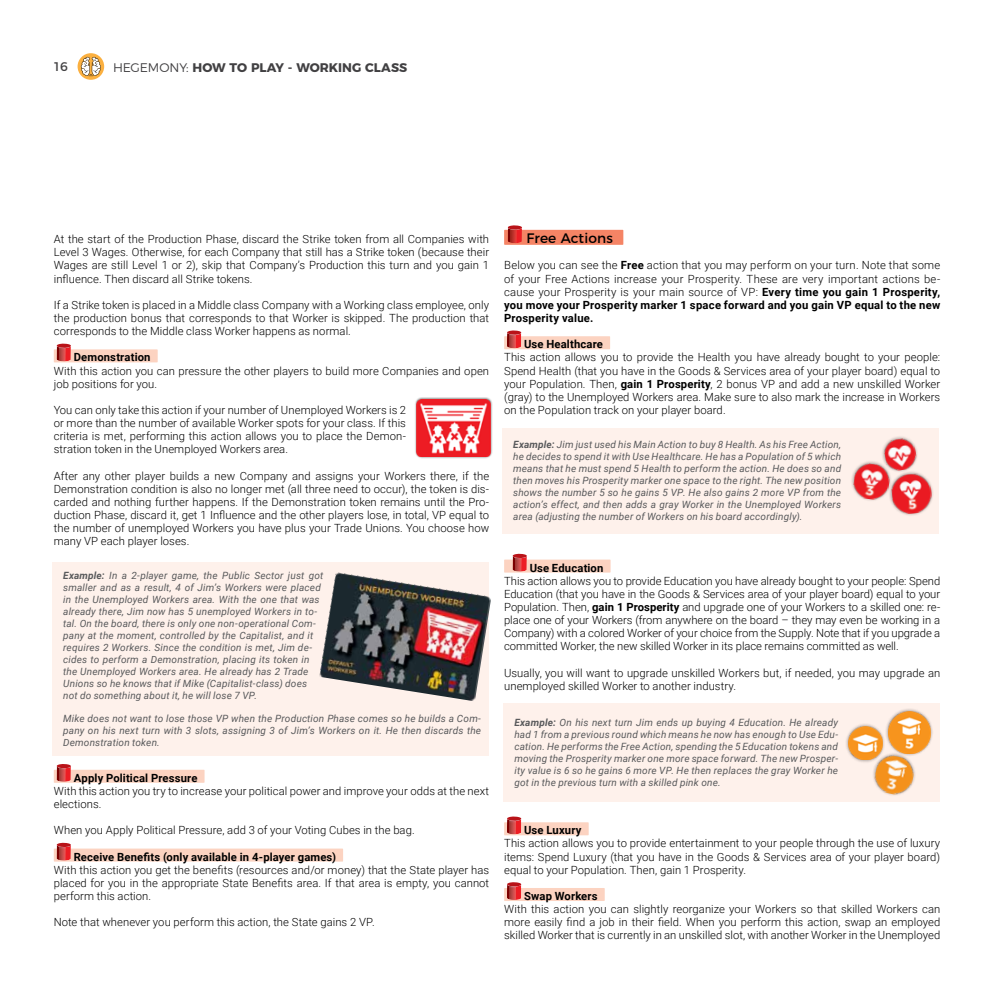
<style>
.page{position:relative;width:993px;height:993px;background:#fff}
.page>*{position:absolute;margin:0;border:0;box-sizing:border-box;transform-origin:0 0}
.t1{font:13.75px "Montserrat";letter-spacing:.01em;color:#000}
.t2{font:700 12.5px "Montserrat";letter-spacing:.005em;color:#414042}
.t3{font:12.5px "Montserrat";color:#414042}
.t4{font:300 11.25px/13.1px "Roboto";letter-spacing:.005em;color:#000;text-align:justify}
.t5{font:700 11.25px "Roboto";letter-spacing:.01em;color:#000}
.t6{font:italic 10px/12px "Roboto";letter-spacing:.015em;color:#58595b;text-align:justify}
.s1{font-weight:300}
.s2{font-weight:700}
</style>
<div class="page">
<div style="left:78px;top:53px;width:26px;height:27px;background:#fbb040;border-radius:50%"></div>
<svg style="left:80px;top:57px;width:21px;height:20px"></svg>
<div style="left:54px;top:349px;width:104px;height:13px;background:#fcd3c1"></div>
<div style="left:54px;top:769px;width:150px;height:13px;background:#fcd3c1"></div>
<div style="left:54px;top:848px;width:289px;height:13px;background:#fcd3c1"></div>
<svg style="left:56px;top:343px;width:16px;height:18px"></svg>
<svg style="left:56px;top:764px;width:16px;height:17px"></svg>
<svg style="left:56px;top:842px;width:16px;height:18px"></svg>
<div style="left:504px;top:230px;width:119px;height:15px;background:#f58465"></div>
<div style="left:504px;top:336px;width:106px;height:13px;background:#fcd3c1"></div>
<div style="left:504px;top:559px;width:106px;height:13px;background:#fcd3c1"></div>
<div style="left:504px;top:822px;width:84px;height:13px;background:#fcd3c1"></div>
<div style="left:504px;top:887px;width:100px;height:13px;background:#fcd3c1"></div>
<svg style="left:506px;top:225px;width:17px;height:18px"></svg>
<svg style="left:506px;top:330px;width:16px;height:18px"></svg>
<svg style="left:511px;top:553px;width:16px;height:18px"></svg>
<svg style="left:506px;top:816px;width:16px;height:18px"></svg>
<svg style="left:506px;top:882px;width:16px;height:17px"></svg>
<div style="left:503px;top:702px;width:436px;height:99px;background:#fef1eb"></div>
<div style="left:52px;top:561px;width:436px;height:194px;background:#fef1eb"></div>
<div style="left:502px;top:428px;width:436px;height:105px;background:#fef1eb"></div>
<div style="left:414px;top:396px;width:79px;height:62px;background:#000;opacity:.5"></div>
<img style="left:416px;top:399px;width:74px;height:57px">
<img style="left:319px;top:572px;width:172px;height:129px">
<svg style="left:851px;top:436px;width:66px;height:65px"></svg>
<img style="left:889px;top:472px;width:44px;height:43px">
<div style="left:844px;top:722px;width:41px;height:41px;background:#000;opacity:.5"></div>
<img style="left:848px;top:726px;width:33px;height:33px">
<svg style="left:867px;top:748px;width:17px;height:15px"></svg>
<img style="left:871px;top:752px;width:44px;height:43px">
<div style="left:884px;top:707px;width:49px;height:49px;background:#000;opacity:.5"></div>
<img style="left:887px;top:711px;width:43px;height:42px">
<p class="t3" style="left:53px;top:56px;width:16px">16</p>
<p class="t2" style="left:113px;top:58px;width:295px"><span class="s1">HEGEMONY:</span> HOW TO PLAY - WORKING CLASS</p>
<p class="t4" style="left:54px;top:232px;width:436px">At the start of the Production Phase, discard the Strike token from all Companies with Level 3 Wages. Otherwise, for each Company that still has a Strike token (because their Wages are still Level 1 or 2), skip that Company’s Production this turn and you gain 1 influence. Then discard all Strike tokens.</p>
<p class="t4" style="left:54px;top:298px;width:436px">If a Strike token is placed in a Middle class Company with a Working class employee, only the production bonus that corresponds to that Worker is skipped. The production that corresponds to the Middle class Worker happens as normal.</p>
<p class="t5" style="left:74px;top:349px;width:78px">Demonstration</p>
<p class="t4" style="left:54px;top:363px;width:436px">With this action you can pressure the other players to build more Companies and open job positions for you.</p>
<p class="t4" style="left:54px;top:403px;width:353px">You can only take this action if your number of Unemployed Workers is 2 or more than the number of available Worker spots for your class. If this criteria is met, performing this action allows you to place the Demon&shy;stration token in the Unemployed Workers area.</p>
<p class="t4" style="left:54px;top:468px;width:437px">After any other player builds a new Company and assigns your Workers there, if the Demonstration condition is also no longer met (all three need to occur), the token is dis&shy;carded and nothing further happens. If the Demonstration token remains until the Pro&shy;duction Phase, discard it, get 1 Influence and the other players lose, in total, VP equal to the number of unemployed Workers you have plus your Trade Unions. You choose how many VP each player loses.</p>
<p class="t6" style="left:63px;top:569px;width:262px;text-align:left"><span class="s2">Example:</span> In a 2-player game, the Public Sector just got smaller and as a result, 4 of Jim’s Workers were placed in the Unemployed Workers area. With the one that was already there, Jim now has 5 unemployed Workers in to&shy;tal. On the board, there is only one non-operational Com&shy;pany at the moment, controlled by the Capitalist, and it requires 2 Workers. Since the condition is met, Jim de&shy;cides to perform a Demonstration, placing its token in the Unemployed Workers area. He already has 2 Trade Unions so he knows that if Mike (Capitalist-class) does not do something about it, he will lose 7 VP.</p>
<p class="t6" style="left:63px;top:711px;width:419px">Mike does not want to lose those VP when the Production Phase comes so he builds a Com&shy;pany on his next turn with 3 slots, assigning 3 of Jim’s Workers on it. He then discards the Demonstration token.</p>
<p class="t5" style="left:74px;top:769px;width:125px">Apply Political Pressure</p>
<p class="t4" style="left:54px;top:783px;width:436px">With this action you try to increase your political power and improve your odds at the next elections.</p>
<p class="t4" style="left:54px;top:823px;width:362px">When you Apply Political Pressure, add 3 of your Voting Cubes in the bag.</p>
<p class="t5" style="left:74px;top:848px;width:264px">Receive Benefits (only available in 4-player games)</p>
<p class="t4" style="left:54px;top:862px;width:437px">With this action you get the benefits (resources and/or money) that the State player has placed for you in the appropriate State Benefits area. If that area is empty, you cannot perform this action.</p>
<p class="t4" style="left:54px;top:914px;width:322px">Note that whenever you perform this action, the State gains 2 VP.</p>
<p class="t1" style="left:526px;top:227px;width:88px">Free Actions</p>
<p class="t4" style="left:504px;top:258px;width:437px">Below you can see the <span class="s2">Free</span> action that you may perform on your turn. Note that some of your Free Actions increase your Prosperity. These are very important actions be&shy;cause your Prosperity is your main source of VP: <span class="s2">Every time you gain 1 Prosperity, you move your Prosperity marker 1 space forward and you gain VP equal to the new Prosperity value.</span></p>
<p class="t5" style="left:524px;top:336px;width:80px">Use Healthcare</p>
<p class="t4" style="left:504px;top:350px;width:437px">This action allows you to provide the Health you have already bought to your people:<br>Spend Health (that you have in the Goods &amp; Services area of your player board) equal to your Population. Then, <span class="s2">gain 1 Prosperity</span>, 2 bonus VP and add a new unskilled Worker (gray) to the Unemployed Workers area. Make sure to also mark the increase in Workers on the Population track on your player board.</p>
<p class="t6" style="left:513px;top:438px;width:329px"><span class="s2">Example:</span> Jim just used his Main Action to buy 8 Health. As his Free Action, he decides to spend it with Use Healthcare. He has a Population of 5 which means that he must spend 5 Health to perform the action. He does so and then moves his Prosperity marker one space to the right. The new position shows the number 5 so he gains 5 VP. He also gains 2 more VP from the action’s effect, and then adds a gray Worker in the Unemployed Workers area (adjusting the number of Workers on his board accordingly).</p>
<p class="t5" style="left:529px;top:559px;width:75px">Use Education</p>
<p class="t4" style="left:504px;top:573px;width:437px">This action allows you to provide Education you have already bought to your people: Spend Education (that you have in the Goods &amp; Services area of your player board) equal to your Population. Then, <span class="s2">gain 1 Prosperity</span> and upgrade one of your Workers to a skilled one: re&shy;place one of your Workers (from anywhere on the board – they may even be working in a Company) with a colored Worker of your choice from the Supply. Note that if you upgrade a committed Worker, the new skilled Worker in its place remains committed as well.</p>
<p class="t4" style="left:504px;top:665px;width:437px">Usually, you will want to upgrade unskilled Workers but, if needed, you may upgrade an unemployed skilled Worker to another industry.</p>
<p class="t6" style="left:514px;top:716px;width:325px"><span class="s2">Example:</span> On his next turn Jim ends up buying 4 Education. He already had 1 from a previous round which means he now has enough to Use Edu&shy;cation. He performs the Free Action, spending the 5 Education tokens and moving the Prosperity marker one more space forward. The new Prosper&shy;ity value is 6 so he gains 6 more VP. He then replaces the gray Worker he got in the previous turn with a skilled pink one.</p>
<p class="t5" style="left:524px;top:822px;width:59px">Use Luxury</p>
<p class="t4" style="left:504px;top:836px;width:437px">This action allows you to provide entertainment to your people through the use of luxury items: Spend Luxury (that you have in the Goods &amp; Services area of your player board) equal to your Population. Then, gain 1 Prosperity.</p>
<p class="t5" style="left:524px;top:887px;width:75px">Swap Workers</p>
<p class="t4" style="left:504px;top:901px;width:437px">With this action you can slightly reorganize your Workers so that skilled Workers can more easily find a job in their field. When you perform this action, swap an employed skilled Worker that is currently in an unskilled slot, with another Worker in the Unemployed</p>
</div>
